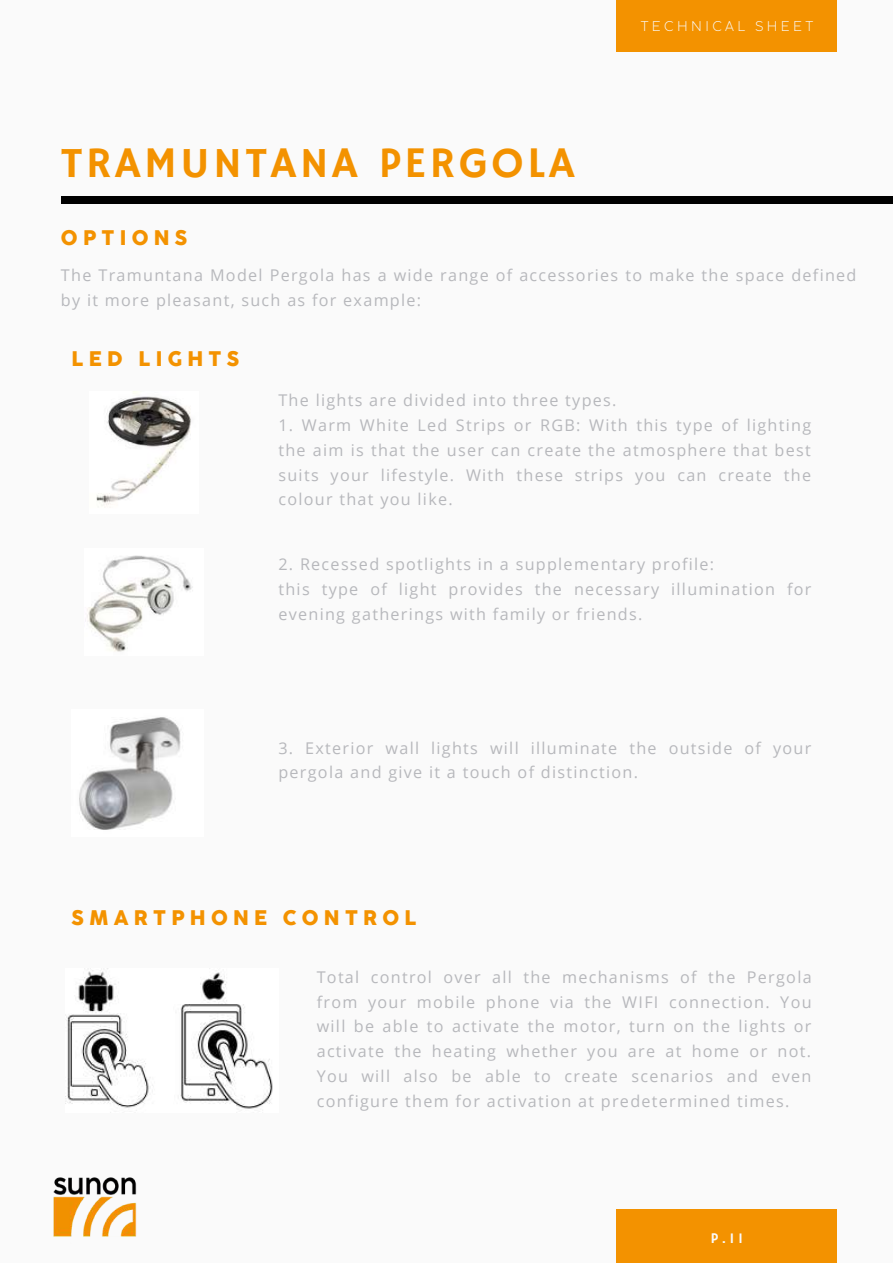
<style>
.page{position:relative;width:893px;height:1264px;background:#fff}
.page>*{position:absolute;margin:0;border:0;box-sizing:border-box;transform-origin:0 0}
.t1{font:43.65px "Hammersmith One";letter-spacing:.08em;color:#f39200}
.t2{font:800 21px "Coco Sharp XL Trial";letter-spacing:.25em;color:#f39200}
.t3{font:16.2px/24.8px "Open Sans";letter-spacing:.08em;color:#b7b8bc}
.t4{font:14.85px "Hammersmith One";color:#fafafa}
.t5{font:300 13.8px "Coco Sharp L Trial";letter-spacing:.25em;color:#fafafa}
</style>
<div class="page">
<div style="left:0;top:0;width:892px;height:1262px;background:#fafafa"></div>
<div style="left:61px;top:197px;width:831px;height:6px;background:#000"></div>
<div style="left:616px;top:0;width:221px;height:52px;background:#f39200"></div>
<div style="left:616px;top:1209px;width:221px;height:53px;background:#f39200"></div>
<img style="left:53px;top:1177px;width:84px;height:60px">
<img style="left:96px;top:396px;width:95px;height:107px">
<img style="left:88px;top:555px;width:104px;height:97px">
<img style="left:79px;top:717px;width:102px;height:113px">
<img style="left:65px;top:968px;width:208px;height:141px">
<h1 class="t1" style="left:61px;top:137px;width:515px">TRAMUNTANA PERGOLA</h1>
<p class="t5" style="left:640px;top:18px;width:174px">TECHNICAL SHEET</p>
<p class="t2" style="left:61px;top:225px;width:128px">OPTIONS</p>
<p class="t3" style="left:61px;top:263px;width:797px">The Tramuntana Model Pergola has a wide range of accessories to make the space defined by it more pleasant, such as for example:</p>
<p class="t2" style="left:72px;top:346px;width:169px">LED LIGHTS</p>
<p class="t3" style="left:278px;top:388px;width:339px">The lights are divided into three types.</p>
<p class="t3" style="left:278px;top:412px;width:534px;text-align:justify">1. Warm White Led Strips or RGB: With this type of lighting the aim is that the user can create the atmosphere that best suits your lifestyle. With these strips you can create the colour that you like.</p>
<p class="t3" style="left:278px;top:551px;width:534px">2. Recessed spotlights in a supplementary profile:<br>this type of light provides the necessary illumination for evening gatherings with family or friends.</p>
<p class="t3" style="left:278px;top:735px;width:534px">3. Exterior wall lights will illuminate the outside of your pergola and give it a touch of distinction.</p>
<p class="t2" style="left:72px;top:905px;width:346px">SMARTPHONE CONTROL</p>
<p class="t3" style="left:317px;top:964px;width:496px;text-align:justify">Total control over all the mechanisms of the Pergola from your mobile phone via the WIFI connection. You will be able to activate the motor, turn on the lights or activate the heating whether you are at home or not.<br>You will also be able to create scenarios and even configure them for activation at predetermined times.</p>
<p class="t4" style="left:710px;top:1229px;width:34px">P.11</p>
</div>
